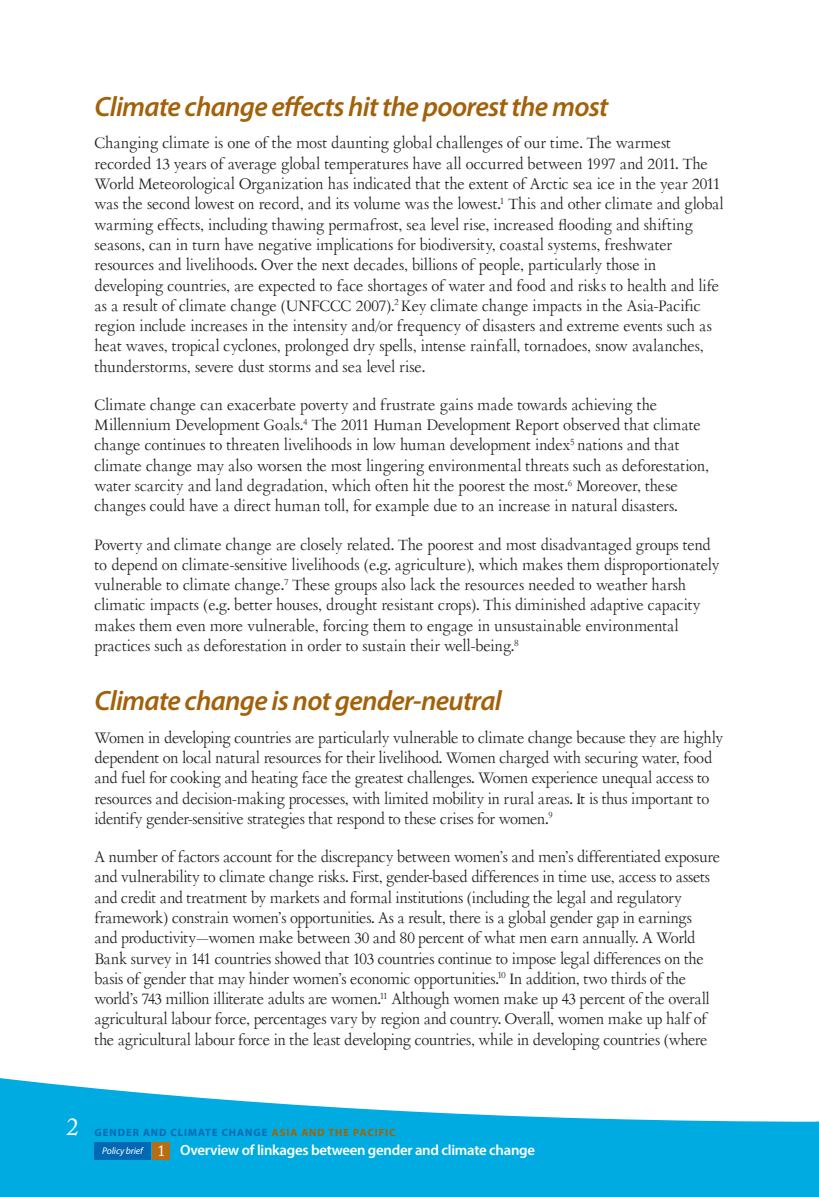
<style>
.page{position:relative;width:819px;height:1197px;background:#fff}
.page>*{position:absolute;margin:0;border:0;box-sizing:border-box;transform-origin:0 0}
.t1{font:italic 600 28px "Myriad Pro";letter-spacing:-.025em;color:#a36109}
.t2{font:24.5px "Adobe Caslon Pro";color:#fff}
.txt{font:16.1px/20.3px "Aetna JY Newstyle Roman";letter-spacing:-.015em;color:#231f20}
.t3{font:600 14.88px "Myriad Pro";letter-spacing:-.02em;color:#fff}
.t4{font:700 10.5px "Myriad Pro";letter-spacing:.095em;color:#0168b3}
.t5{font:italic 9.62px "Myriad Pro";letter-spacing:-.01em;color:#fff}
.s1{color:#a36109}
.s2{font-family:"Adobe Caslon";font-style:normal;font-size:15.75px}
</style>
<div class="page">
<svg style="left:0;top:1078px;width:816px;height:119px;fill:#00abe1"></svg>
<div style="left:94px;top:1142px;width:57px;height:17px;background:#0168b3"></div>
<div style="left:153px;top:1142px;width:17px;height:17px;background:#b76d11"></div>
<svg style="left:816px;top:1121px;width:3px;height:76px"></svg>
<p class="t1" style="left:94px;top:88px;width:516px">Climate change effects hit the poorest the most</p>
<p class="txt" style="left:94px;top:133px;width:631px">Changing climate is one of the most daunting global challenges of our time. The warmest recorded 13 years of average global temperatures have all occurred between 1997 and 2011. The World Meteorological Organization has indicated that the extent of Arctic sea ice in the year 2011 was the second lowest on record, and its volume was the lowest.<sup>1</sup> This and other climate and global warming effects, including thawing permafrost, sea level rise, increased flooding and shifting seasons, can in turn have negative implications for biodiversity, coastal systems, freshwater resources and livelihoods. Over the next decades, billions of people, particularly those in developing countries, are expected to face shortages of water and food and risks to health and life as a result of climate change (UNFCCC 2007).<sup>2</sup> Key climate change impacts in the Asia-Pacific region include increases in the intensity and/or frequency of disasters and extreme events such as heat waves, tropical cyclones, prolonged dry spells, intense rainfall, tornadoes, snow avalanches, thunderstorms, severe dust storms and sea level rise.</p>
<p class="txt" style="left:94px;top:395px;width:616px">Climate change can exacerbate poverty and frustrate gains made towards achieving the Millennium Development Goals.<sup>4</sup> The 2011 Human Development Report observed that climate change continues to threaten livelihoods in low human development index<sup>5</sup> nations and that climate change may also worsen the most lingering environmental threats such as deforestation, water scarcity and land degradation, which often hit the poorest the most.<sup>6</sup> Moreover, these changes could have a direct human toll, for example due to an increase in natural disasters.</p>
<p class="txt" style="left:94px;top:535px;width:627px">Poverty and climate change are closely related. The poorest and most disadvantaged groups tend to depend on climate-sensitive livelihoods (e.g. agriculture), which makes them disproportionately vulnerable to climate change.<sup>7</sup> These groups also lack the resources needed to weather harsh climatic impacts (e.g. better houses, drought resistant crops). This diminished adaptive capacity makes them even more vulnerable, forcing them to engage in unsustainable environmental practices such as deforestation in order to sustain their well-being.<sup>8</sup></p>
<p class="t1" style="left:94px;top:683px;width:409px">Climate change is not gender-neutral</p>
<p class="txt" style="left:94px;top:728px;width:630px">Women in developing countries are particularly vulnerable to climate change because they are highly dependent on local natural resources for their livelihood. Women charged with securing water, food and fuel for cooking and heating face the greatest challenges. Women experience unequal access to resources and decision-making processes, with limited mobility in rural areas. It is thus important to identify gender-sensitive strategies that respond to these crises for women.<sup>9</sup></p>
<p class="txt" style="left:94px;top:847px;width:627px">A number of factors account for the discrepancy between women’s and men’s differentiated exposure and vulnerability to climate change risks. First, gender-based differences in time use, access to assets and credit and treatment by markets and formal institutions (including the legal and regulatory framework) constrain women’s opportunities. As a result, there is a global gender gap in earnings<br>and productivity—women make between 30 and 80 percent of what men earn annually. A World Bank survey in 141 countries showed that 103 countries continue to impose legal differences on the basis of gender that may hinder women’s economic opportunities.<sup>10</sup> In addition, two thirds of the world’s 743 million illiterate adults are women.<sup>11</sup> Although women make up 43 percent of the overall agricultural labour force, percentages vary by region and country. Overall, women make up half of the agricultural labour force in the least developing countries, while in developing countries (where</p>
<h2 class="t2" style="left:66px;top:1113px;width:14px">2</h2>
<p class="t4" style="left:95px;top:1125px;width:302px">GENDER AND CLIMATE CHANGE <span class="s1">ASIA AND THE PACIFIC</span></p>
<p class="t3" style="left:180px;top:1141px;width:356px">Overview of linkages between gender and climate change</p>
<p class="t5" style="left:102px;top:1145px;width:65px">Policy brief <span class="s2">1</span></p>
</div>
